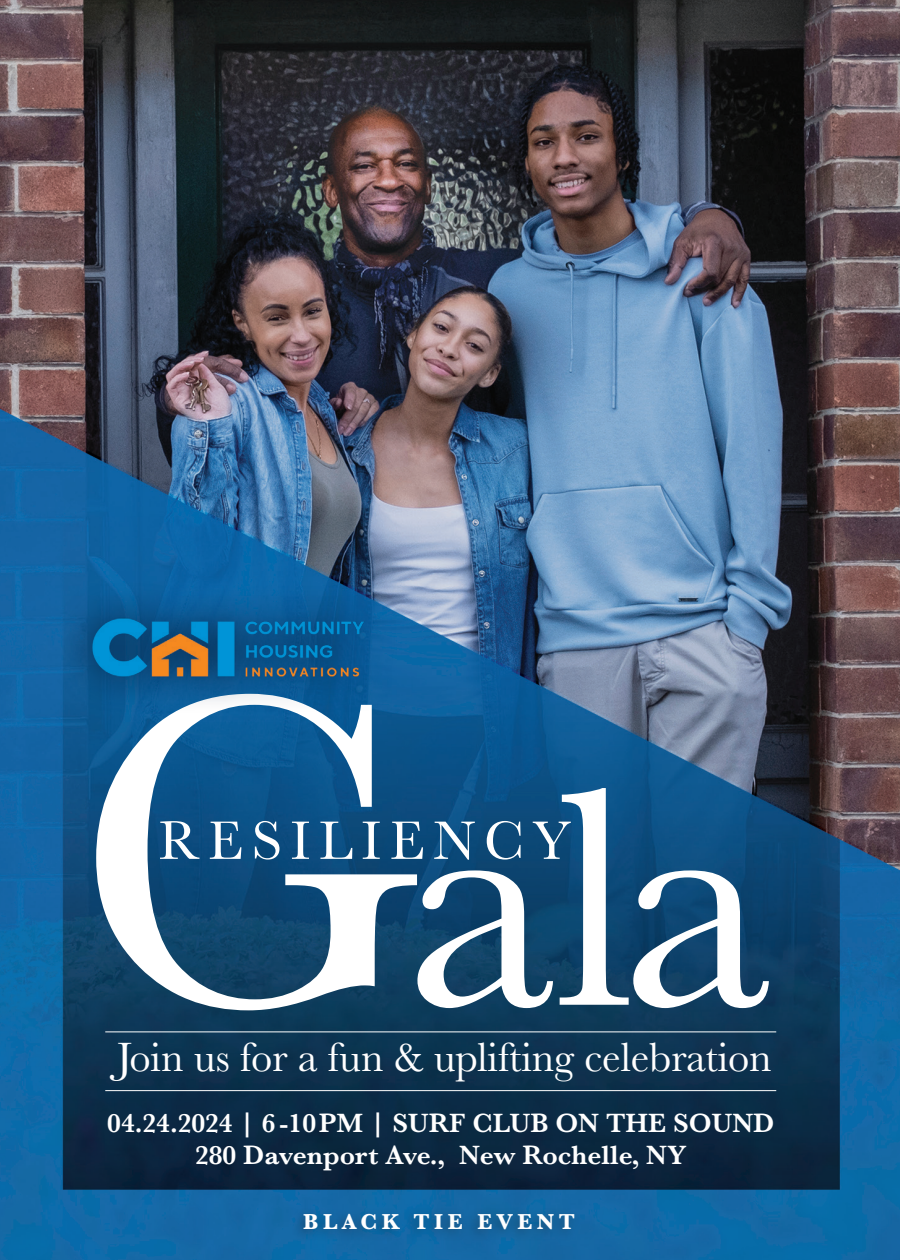
<style>
.page{position:relative;width:900px;height:1260px;background:#fff}
.page>*{position:absolute;margin:0;border:0;box-sizing:border-box;transform-origin:0 0}
.t1{font:461.25px "Baskerville";color:#fff}
.t2{font:322.75px "Baskerville";color:#fff}
.t3{font:56.25px "Baskerville";letter-spacing:.15em;color:#fff}
.t4{font:42.5px "Baskerville";letter-spacing:-.005em;color:#fff}
.t5{font:600 27.5px "Baskerville";color:#fff}
.t6{font:700 22.5px "Baskerville";letter-spacing:.2em;color:#fff}
</style>
<div class="page">
<img style="left:0;top:0;width:900px;height:1260px">
<hr style="left:105px;top:1031px;width:671px;height:1px;background:#fff">
<hr style="left:105px;top:1090px;width:671px;height:1px;background:#fff">
<img style="left:64px;top:582px;width:336px;height:131px">
<div style="left:292px;top:1207px;width:289px;height:36px;background:#231f20;opacity:.35"></div>
<p class="t1" style="left:73px;top:561px;width:357px">G</p>
<p class="t2" style="left:405px;top:695px;width:369px">ala</p>
<p class="t3" style="left:159px;top:805px;width:414px">RESILIENCY</p>
<p class="t4" style="left:117px;top:1030px;width:657px">Join us for a fun &amp; uplifting celebration</p>
<p class="t5" style="left:107px;top:1104px;width:669px">04.24.2024 | 6 -10PM | SURF CLUB ON THE SOUND</p>
<p class="t5" style="left:195px;top:1136px;width:493px">280 Davenport Ave., New Rochelle, NY</p>
<p class="t6" style="left:303px;top:1206px;width:273px">BLACK TIE EVENT</p>
</div>
